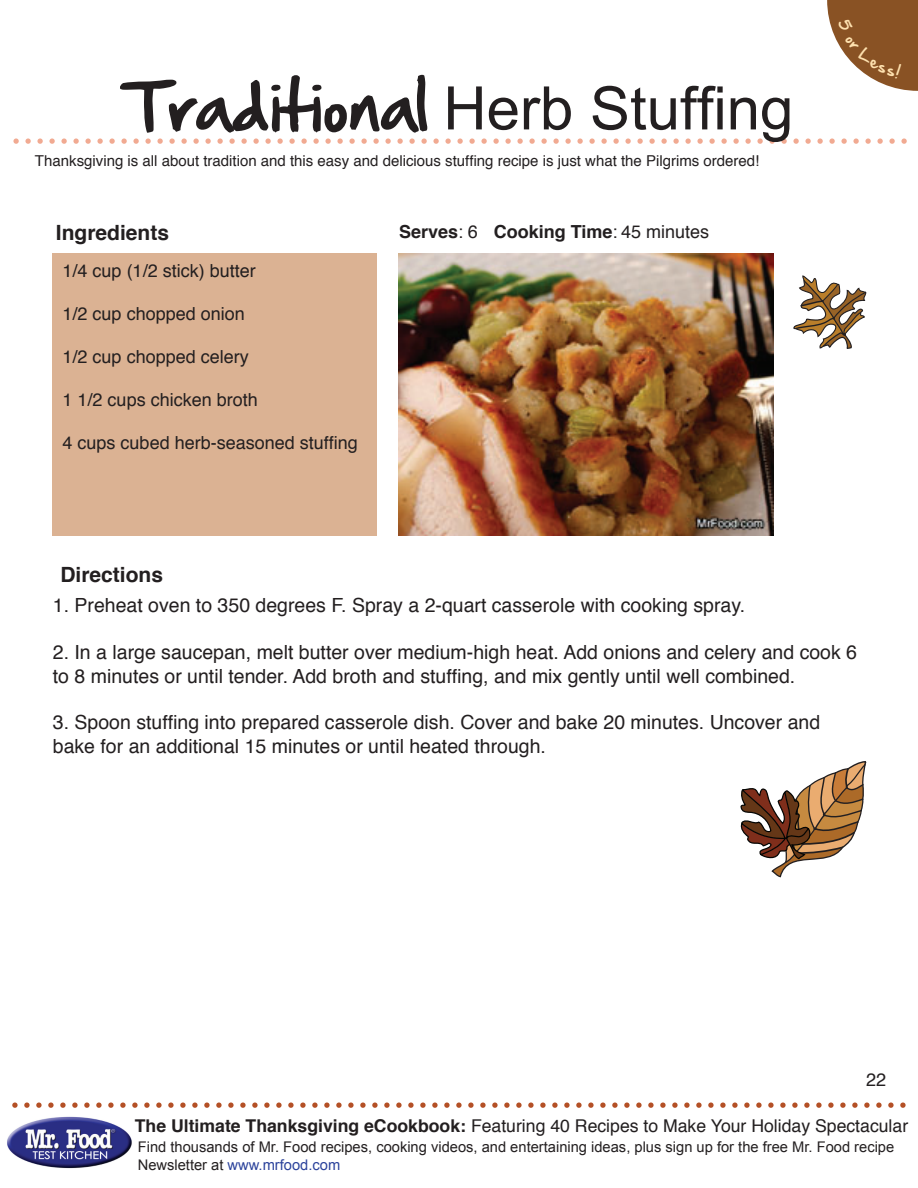
<style>
.page{position:relative;width:918px;height:1188px;background:#fff}
.page>*{position:absolute;margin:0;border:0;box-sizing:border-box;transform-origin:0 0}
.t1{font:60px "Arial";color:#231f20}
.t2{font:700 21px "Helvetica";color:#231f20}
.t3{font:19.5px/23.4px "Helvetica";color:#231f20}
.t4{font:18px "Helvetica";color:#231f20}
.t5{font:700 18px "Helvetica";color:#231f20}
.t6{font:17.7px "Helvetica";color:#231f20}
.t7{font:15px "Helvetica";color:#231f20}
.t8{font:14.7px/17.7px "Arial";color:#231f20}
.s1{font-family:"Hand Of Sean"}
.s2{font-weight:400}
.s3{font-weight:700}
.s4{color:#2b429b}
</style>
<div class="page">
<div style="left:52px;top:253px;width:325px;height:283px;background:#dbb293"></div>
<img style="left:399px;top:254px;width:375px;height:282px">
<svg style="left:13px;top:138px;width:894px;height:6px"></svg>
<svg style="left:12px;top:1102px;width:894px;height:6px"></svg>
<img style="left:7px;top:1116px;width:125px;height:53px">
<svg style="left:740px;top:761px;width:127px;height:117px"></svg>
<svg style="left:793px;top:275px;width:74px;height:74px"></svg>
<svg style="left:827px;top:0;width:91px;height:91px"></svg>
<h1 class="t1" style="left:127px;top:69px;width:668px"><span class="s1">Traditional</span> Herb Stuffing</h1>
<p class="t7" style="left:35px;top:149px;width:726px">Thanksgiving is all about tradition and this easy and delicious stuffing recipe is just what the Pilgrims ordered!</p>
<p class="t2" style="left:56px;top:216px;width:115px">Ingredients</p>
<p class="t4" style="left:63px;top:256px;width:195px">1/4 cup (1/2 stick) butter</p>
<p class="t4" style="left:63px;top:300px;width:184px">1/2 cup chopped onion</p>
<p class="t4" style="left:63px;top:343px;width:188px">1/2 cup chopped celery</p>
<p class="t4" style="left:63px;top:386px;width:197px">1 1/2 cups chicken broth</p>
<p class="t4" style="left:63px;top:429px;width:297px">4 cups cubed herb-seasoned stuffing</p>
<p class="t5" style="left:399px;top:218px;width:312px">Serves<span class="s2">: 6</span> Cooking Time<span class="s2">: 45 minutes</span></p>
<p class="t2" style="left:60px;top:558px;width:104px">Directions</p>
<p class="t3" style="left:53px;top:594px;width:694px">1. Preheat oven to 350 degrees F. Spray a 2-quart casserole with cooking spray.</p>
<p class="t3" style="left:53px;top:641px;width:806px">2. In a large saucepan, melt butter over medium-high heat. Add onions and celery and cook 6 to 8 minutes or until tender. Add broth and stuffing, and mix gently until well combined.</p>
<p class="t3" style="left:53px;top:711px;width:769px">3. Spoon stuffing into prepared casserole dish. Cover and bake 20 minutes. Uncover and bake for an additional 15 minutes or until heated through.</p>
<p class="t4" style="left:866px;top:1066px;width:22px">22</p>
<p class="t6" style="left:135px;top:1112px;width:775px"><span class="s3">The Ultimate Thanksgiving eCookbook:</span> Featuring 40 Recipes to Make Your Holiday Spectacular</p>
<p class="t8" style="left:138px;top:1138px;width:758px">Find thousands of Mr. Food recipes, cooking videos, and entertaining ideas, plus sign up for the free Mr. Food recipe<br>Newsletter at <span class="s4">www.mrfood.com</span></p>
</div>
